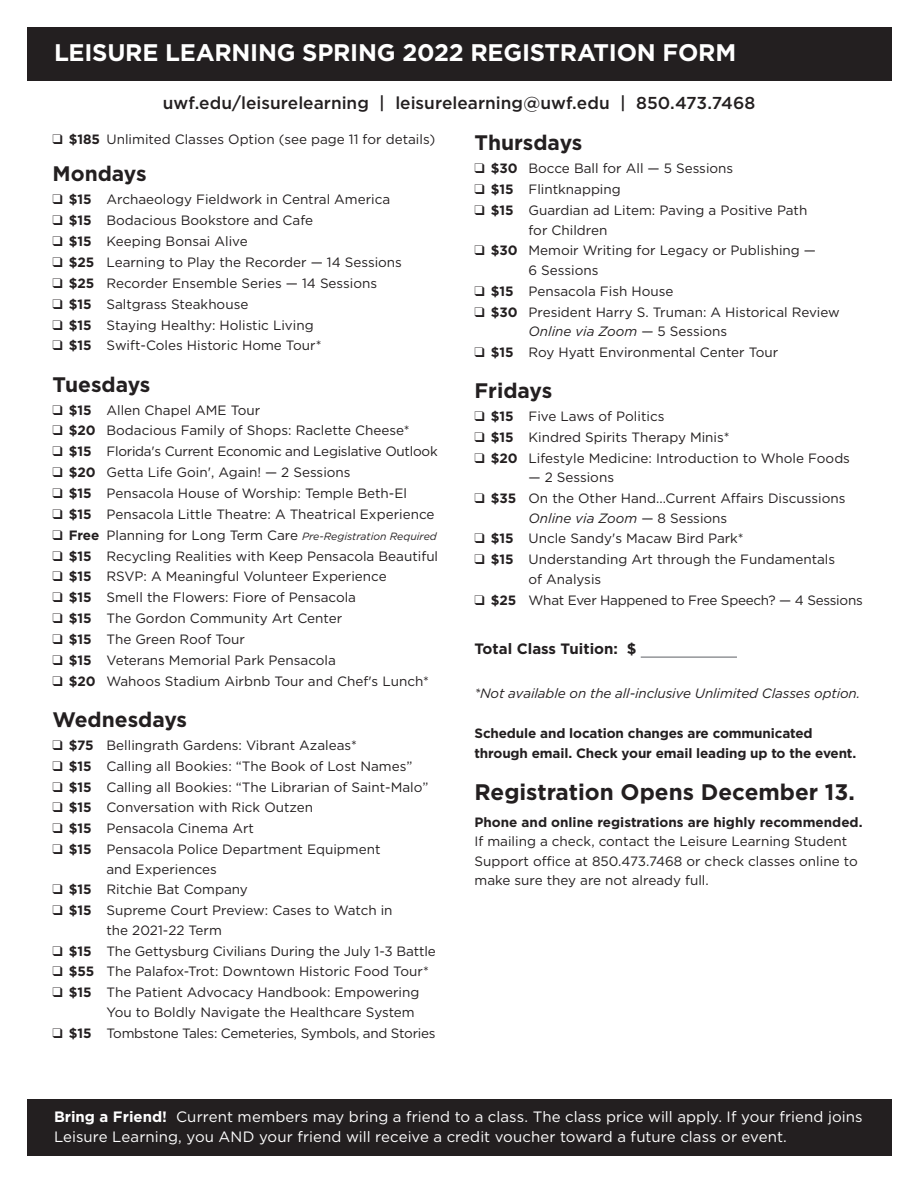
<style>
.page{position:relative;width:918px;height:1188px;background:#fff}
.page>*{position:absolute;margin:0;border:0;box-sizing:border-box;transform-origin:0 0}
.t1{font:700 24px "Gotham";letter-spacing:-.01em;color:#fff}
.t2{font:700 22.5px "Gotham";color:#231f20}
.t3{font:700 21px "Gotham";color:#231f20}
.t4{font:500 17.25px "Gotham";color:#231f20}
.t5{font:15px/19.5px "Gotham";letter-spacing:.005em;color:#fff}
.t6{font:700 15px "Gotham";color:#231f20}
.t7{font:13.5px/19.5px "Gotham";color:#231f20}
.t8{font:13.5px "Gotham";letter-spacing:-.02em;color:#231f20}
.t9{font:700 13.5px/19.5px "Gotham";letter-spacing:-.01em;color:#231f20}
.t10{font:italic 13.5px "Gotham";letter-spacing:-.01em;color:#231f20}
.t11{font:italic 10.5px "Gotham";color:#231f20}
.s1{font-weight:700}
.s2{font-weight:700;font-style:normal;font-size:13.5px}
.s3{font-style:normal;font-size:13.5px}
.s4{font-style:italic}
</style>
<div class="page">
<div style="left:27px;top:27px;width:864px;height:54px;background:#231f20"></div>
<div style="left:27px;top:1099px;width:864px;height:57px;background:#231f20"></div>
<hr style="left:641px;top:656px;width:96px;height:2px;background:#939598">
<p class="t1" style="left:54px;top:36px;width:684px">LEISURE LEARNING SPRING 2022 REGISTRATION FORM</p>
<p class="t4" style="left:163px;top:91px;width:594px">uwf.edu/leisurelearning | leisurelearning@uwf.edu | 850.473.7468</p>
<p class="t7" style="left:52px;top:129px;width:384px">❑ <span class="s1">$185</span> Unlimited Classes Option (see page 11 for details)</p>
<p class="t3" style="left:52px;top:160px;width:96px">Mondays</p>
<p class="t7" style="left:52px;top:190px;width:339px">❑ <span class="s1">$15</span> Archaeology Fieldwork in Central America</p>
<p class="t7" style="left:52px;top:210px;width:262px">❑ <span class="s1">$15</span> Bodacious Bookstore and Cafe</p>
<p class="t7" style="left:52px;top:231px;width:197px">❑ <span class="s1">$15</span> Keeping Bonsai Alive</p>
<p class="t7" style="left:52px;top:252px;width:351px">❑ <span class="s1">$25</span> Learning to Play the Recorder — 14 Sessions</p>
<p class="t7" style="left:52px;top:273px;width:326px">❑ <span class="s1">$25</span> Recorder Ensemble Series — 14 Sessions</p>
<p class="t7" style="left:52px;top:294px;width:197px">❑ <span class="s1">$15</span> Saltgrass Steakhouse</p>
<p class="t7" style="left:52px;top:315px;width:263px">❑ <span class="s1">$15</span> Staying Healthy: Holistic Living</p>
<p class="t7" style="left:52px;top:336px;width:271px">❑ <span class="s1">$15</span> Swift-Coles Historic Home Tour*</p>
<p class="t3" style="left:52px;top:370px;width:99px">Tuesdays</p>
<p class="t7" style="left:52px;top:400px;width:209px">❑ <span class="s1">$15</span> Allen Chapel AME Tour</p>
<p class="t7" style="left:52px;top:421px;width:359px">❑ <span class="s1">$20</span> Bodacious Family of Shops: Raclette Cheese*</p>
<p class="t8" style="left:52px;top:443px;width:387px">❑ <span class="s1">$15</span> Florida's Current Economic and Legislative Outlook</p>
<p class="t7" style="left:52px;top:462px;width:300px">❑ <span class="s1">$20</span> Getta Life Goin', Again! — 2 Sessions</p>
<p class="t7" style="left:52px;top:483px;width:356px">❑ <span class="s1">$15</span> Pensacola House of Worship: Temple Beth-El</p>
<p class="t7" style="left:52px;top:504px;width:384px">❑ <span class="s1">$15</span> Pensacola Little Theatre: A Theatrical Experience</p>
<p class="t11" style="left:52px;top:529px;width:386px">❑ <span class="s2">Free</span> <span class="s3">Planning for Long Term Care</span> Pre-Registration Required</p>
<p class="t7" style="left:52px;top:546px;width:387px">❑ <span class="s1">$15</span> Recycling Realities with Keep Pensacola Beautiful</p>
<p class="t7" style="left:52px;top:567px;width:336px">❑ <span class="s1">$15</span> RSVP: A Meaningful Volunteer Experience</p>
<p class="t7" style="left:52px;top:587px;width:305px">❑ <span class="s1">$15</span> Smell the Flowers: Fiore of Pensacola</p>
<p class="t7" style="left:52px;top:608px;width:291px">❑ <span class="s1">$15</span> The Gordon Community Art Center</p>
<p class="t7" style="left:52px;top:629px;width:194px">❑ <span class="s1">$15</span> The Green Roof Tour</p>
<p class="t7" style="left:52px;top:650px;width:285px">❑ <span class="s1">$15</span> Veterans Memorial Park Pensacola</p>
<p class="t7" style="left:52px;top:671px;width:378px">❑ <span class="s1">$20</span> Wahoos Stadium Airbnb Tour and Chef's Lunch*</p>
<p class="t3" style="left:52px;top:705px;width:136px">Wednesdays</p>
<p class="t7" style="left:52px;top:735px;width:306px">❑ <span class="s1">$75</span> Bellingrath Gardens: Vibrant Azaleas*</p>
<p class="t7" style="left:52px;top:756px;width:361px">❑ <span class="s1">$15</span> Calling all Bookies: “The Book of Lost Names”</p>
<p class="t7" style="left:52px;top:777px;width:378px">❑ <span class="s1">$15</span> Calling all Bookies: “The Librarian of Saint-Malo”</p>
<p class="t7" style="left:52px;top:798px;width:262px">❑ <span class="s1">$15</span> Conversation with Rick Outzen</p>
<p class="t7" style="left:52px;top:818px;width:203px">❑ <span class="s1">$15</span> Pensacola Cinema Art</p>
<p class="t7" style="left:106px;top:839px;width:275px;text-indent:-54px">❑ <span class="s1">$15</span> Pensacola Police Department Equipment and Experiences</p>
<p class="t7" style="left:52px;top:880px;width:197px">❑ <span class="s1">$15</span> Ritchie Bat Company</p>
<p class="t7" style="left:106px;top:900px;width:288px;text-indent:-54px">❑ <span class="s1">$15</span> Supreme Court Preview: Cases to Watch in the 2021-22 Term</p>
<p class="t7" style="left:52px;top:941px;width:385px">❑ <span class="s1">$15</span> The Gettysburg Civilians During the July 1-3 Battle</p>
<p class="t7" style="left:52px;top:962px;width:378px">❑ <span class="s1">$55</span> The Palafox-Trot: Downtown Historic Food Tour*</p>
<p class="t7" style="left:106px;top:982px;width:314px;text-indent:-54px">❑ <span class="s1">$15</span> The Patient Advocacy Handbook: Empowering<br>You to Boldly Navigate the Healthcare System</p>
<p class="t8" style="left:52px;top:1024px;width:385px">❑ <span class="s1">$15</span> Tombstone Tales: Cemeteries, Symbols, and Stories</p>
<p class="t3" style="left:475px;top:129px;width:109px">Thursdays</p>
<p class="t7" style="left:475px;top:158px;width:260px">❑ <span class="s1">$30</span> Bocce Ball for All — 5 Sessions</p>
<p class="t7" style="left:475px;top:179px;width:148px">❑ <span class="s1">$15</span> Flintknapping</p>
<p class="t7" style="left:529px;top:200px;width:280px;text-indent:-54px">❑ <span class="s1">$15</span> Guardian ad Litem: Paving a Positive Path for Children</p>
<p class="t7" style="left:529px;top:241px;width:289px;text-indent:-54px">❑ <span class="s1">$30</span> Memoir Writing for Legacy or Publishing —<br>6 Sessions</p>
<p class="t7" style="left:475px;top:281px;width:200px">❑ <span class="s1">$15</span> Pensacola Fish House</p>
<p class="t7" style="left:529px;top:302px;width:313px;text-indent:-54px">❑ <span class="s1">$30</span> President Harry S. Truman: A Historical Review<br><span class="s4">Online via Zoom</span> — 5 Sessions</p>
<p class="t7" style="left:475px;top:342px;width:305px">❑ <span class="s1">$15</span> Roy Hyatt Environmental Center Tour</p>
<p class="t3" style="left:475px;top:377px;width:79px">Fridays</p>
<p class="t7" style="left:475px;top:406px;width:191px">❑ <span class="s1">$15</span> Five Laws of Politics</p>
<p class="t7" style="left:475px;top:427px;width:257px">❑ <span class="s1">$15</span> Kindred Spirits Therapy Minis*</p>
<p class="t7" style="left:475px;top:448px;width:377px">❑ <span class="s1">$20</span> Lifestyle Medicine: Introduction to Whole Foods</p>
<p class="t7" style="left:529px;top:467px;width:87px">— 2 Sessions</p>
<p class="t7" style="left:529px;top:488px;width:319px;text-indent:-54px">❑ <span class="s1">$35</span> On the Other Hand...Current Affairs Discussions<br><span class="s4">Online via Zoom</span> — 8 Sessions</p>
<p class="t7" style="left:475px;top:529px;width:271px">❑ <span class="s1">$15</span> Uncle Sandy's Macaw Bird Park*</p>
<p class="t7" style="left:529px;top:550px;width:308px;text-indent:-54px">❑ <span class="s1">$15</span> Understanding Art through the Fundamentals of Analysis</p>
<p class="t8" style="left:475px;top:591px;width:390px">❑ <span class="s1">$25</span> What Ever Happened to Free Speech? — 4 Sessions</p>
<p class="t6" style="left:475px;top:639px;width:164px">Total Class Tuition: $</p>
<p class="t10" style="left:475px;top:685px;width:387px">*Not available on the all-inclusive Unlimited Classes option.</p>
<p class="t9" style="left:475px;top:724px;width:383px">Schedule and location changes are communicated through email. Check your email leading up to the event.</p>
<p class="t2" style="left:475px;top:778px;width:382px">Registration Opens December 13.</p>
<p class="t7" style="left:475px;top:812px;width:390px"><span class="s1">Phone and online registrations are highly recommended.<br></span>If mailing a check, contact the Leisure Learning Student Support office at 850.473.7468 or check classes online to make sure they are not already full.</p>
<p class="t5" style="left:54px;top:1107px;width:810px"><span class="s1">Bring a Friend!</span> Current members may bring a friend to a class. The class price will apply. If your friend joins<br>Leisure Learning, you AND your friend will receive a credit voucher toward a future class or event.</p>
</div>
